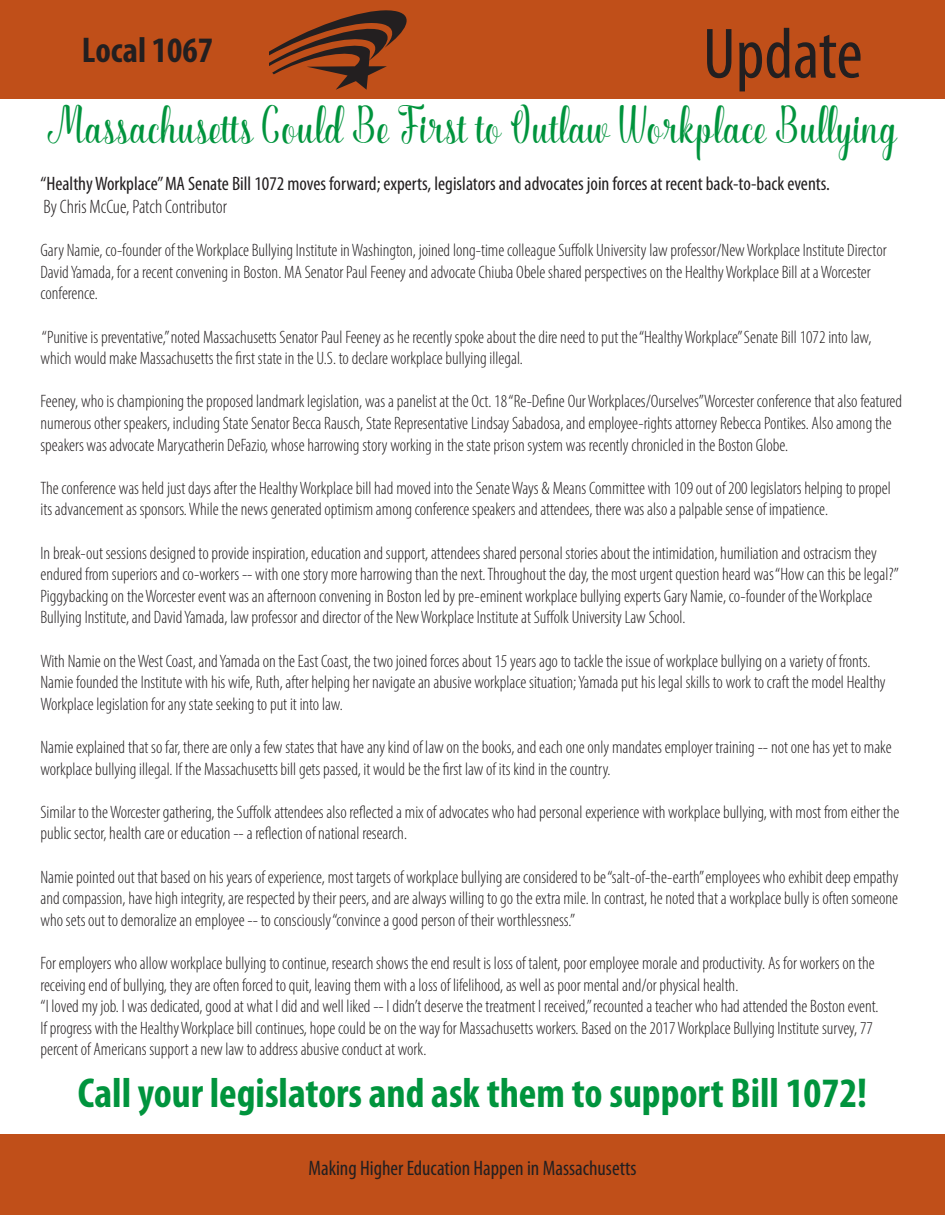
<style>
.page{position:relative;width:945px;height:1215px;background:#fff}
.page>*{position:absolute;margin:0;border:0;box-sizing:border-box;transform-origin:0 0}
.t1{font:condensed 72px "Myriad Pro";color:#231f20}
.t2{font:46.5px "Anthem";letter-spacing:.02em;color:#00943d}
.t3{font:700 condensed 42px "Myriad Pro";color:#00943d}
.t4{font:700 condensed 35.85px "Myriad Pro";color:#231f20}
.t5{font:condensed 21px "Myriad Pro";color:#231f20}
.t6{font:condensed 19.5px "Myriad Pro";color:#231f20}
.t7{font:300 condensed 19.5px "Myriad Pro";color:#231f20}
.t8{font:300 condensed 18px/21.6px "Myriad Pro";color:#231f20}
</style>
<div class="page">
<div style="left:0;top:1135px;width:945px;height:80px;background:#c04f19"></div>
<div style="left:0;top:0;width:945px;height:98px;background:#c04f19"></div>
<svg style="left:269px;top:10px;width:138px;height:80px"></svg>
<h3 class="t4" style="left:82px;top:27px;width:133px">Local 1067</h3>
<h1 class="t1" style="left:703px;top:10px;width:161px">Update</h1>
<h2 class="t2" style="left:48px;top:100px;width:851px">Massachusetts Could Be First to Outlaw Workplace Bullying</h2>
<p class="t6" style="left:40px;top:171px;width:791px">“Healthy Workplace” MA Senate Bill 1072 moves forward; experts, legislators and advocates join forces at recent back-to-back events.</p>
<p class="t7" style="left:44px;top:195px;width:185px">By Chris McCue, Patch Contributor</p>
<p class="t8" style="left:40px;top:239px;width:848px">Gary Namie, co-founder of the Workplace Bullying Institute in Washington, joined long-time colleague Suffolk University law professor/New Workplace Institute Director<br>David Yamada, for a recent convening in Boston. MA Senator Paul Feeney and advocate Chiuba Obele shared perspectives on the Healthy Workplace Bill at a Worcester conference.</p>
<p class="t8" style="left:40px;top:326px;width:832px">“Punitive is preventative,” noted Massachusetts Senator Paul Feeney as he recently spoke about the dire need to put the “Healthy Workplace” Senate Bill 1072 into law, which would make Massachusetts the first state in the U.S. to declare workplace bullying illegal.</p>
<p class="t8" style="left:40px;top:391px;width:863px">Feeney, who is championing the proposed landmark legislation, was a panelist at the Oct. 18 “Re-Define Our Workplaces/Ourselves” Worcester conference that also featured numerous other speakers, including State Senator Becca Rausch, State Representative Lindsay Sabadosa, and employee-rights attorney Rebecca Pontikes. Also among the speakers was advocate Marycatherin DeFazio, whose harrowing story working in the state prison system was recently chronicled in the Boston Globe.</p>
<p class="t8" style="left:40px;top:477px;width:852px">The conference was held just days after the Healthy Workplace bill had moved into the Senate Ways &amp; Means Committee with 109 out of 200 legislators helping to propel its advancement as sponsors. While the news generated optimism among conference speakers and attendees, there was also a palpable sense of impatience.</p>
<p class="t8" style="left:40px;top:542px;width:860px">In break-out sessions designed to provide inspiration, education and support, attendees shared personal stories about the intimidation, humiliation and ostracism they endured from superiors and co-workers -- with one story more harrowing than the next. Throughout the day, the most urgent question heard was “How can this be legal?” Piggybacking on the Worcester event was an afternoon convening in Boston led by pre-eminent workplace bullying experts Gary Namie, co-founder of the Workplace Bullying Institute, and David Yamada, law professor and director of the New Workplace Institute at Suffolk University Law School.</p>
<p class="t8" style="left:40px;top:650px;width:847px">With Namie on the West Coast, and Yamada on the East Coast, the two joined forces about 15 years ago to tackle the issue of workplace bullying on a variety of fronts.<br>Namie founded the Institute with his wife, Ruth, after helping her navigate an abusive workplace situation; Yamada put his legal skills to work to craft the model Healthy<br>Workplace legislation for any state seeking to put it into law.</p>
<p class="t8" style="left:40px;top:736px;width:853px">Namie explained that so far, there are only a few states that have any kind of law on the books, and each one only mandates employer training -- not one has yet to make workplace bullying illegal. If the Massachusetts bill gets passed, it would be the first law of its kind in the country.</p>
<p class="t8" style="left:40px;top:801px;width:860px">Similar to the Worcester gathering, the Suffolk attendees also reflected a mix of advocates who had personal experience with workplace bullying, with most from either the public sector, health care or education -- a reflection of national research.</p>
<p class="t8" style="left:40px;top:866px;width:860px;text-align:justify">Namie pointed out that based on his years of experience, most targets of workplace bullying are considered to be “salt-of-the-earth” employees who exhibit deep empathy and compassion, have high integrity, are respected by their peers, and are always willing to go the extra mile. In contrast, he noted that a workplace bully is often someone who sets out to demoralize an employee -- to consciously “convince a good person of their worthlessness.”</p>
<p class="t8" style="left:40px;top:952px;width:839px">For employers who allow workplace bullying to continue, research shows the end result is loss of talent, poor employee morale and productivity. As for workers on the receiving end of bullying, they are often forced to quit, leaving them with a loss of lifelihood, as well as poor mental and/or physical health.<br>“I loved my job. I was dedicated, good at what I did and well liked -- I didn’t deserve the treatment I received,” recounted a teacher who had attended the Boston event.<br>If progress with the Healthy Workplace bill continues, hope could be on the way for Massachusetts workers. Based on the 2017 Workplace Bullying Institute survey, 77 percent of Americans support a new law to address abusive conduct at work.</p>
<h3 class="t3" style="left:78px;top:1067px;width:791px">Call your legislators and ask them to support Bill 1072!</h3>
<p class="t5" style="left:309px;top:1156px;width:329px">Making Higher Education Happen in Massachusetts</p>
</div>
